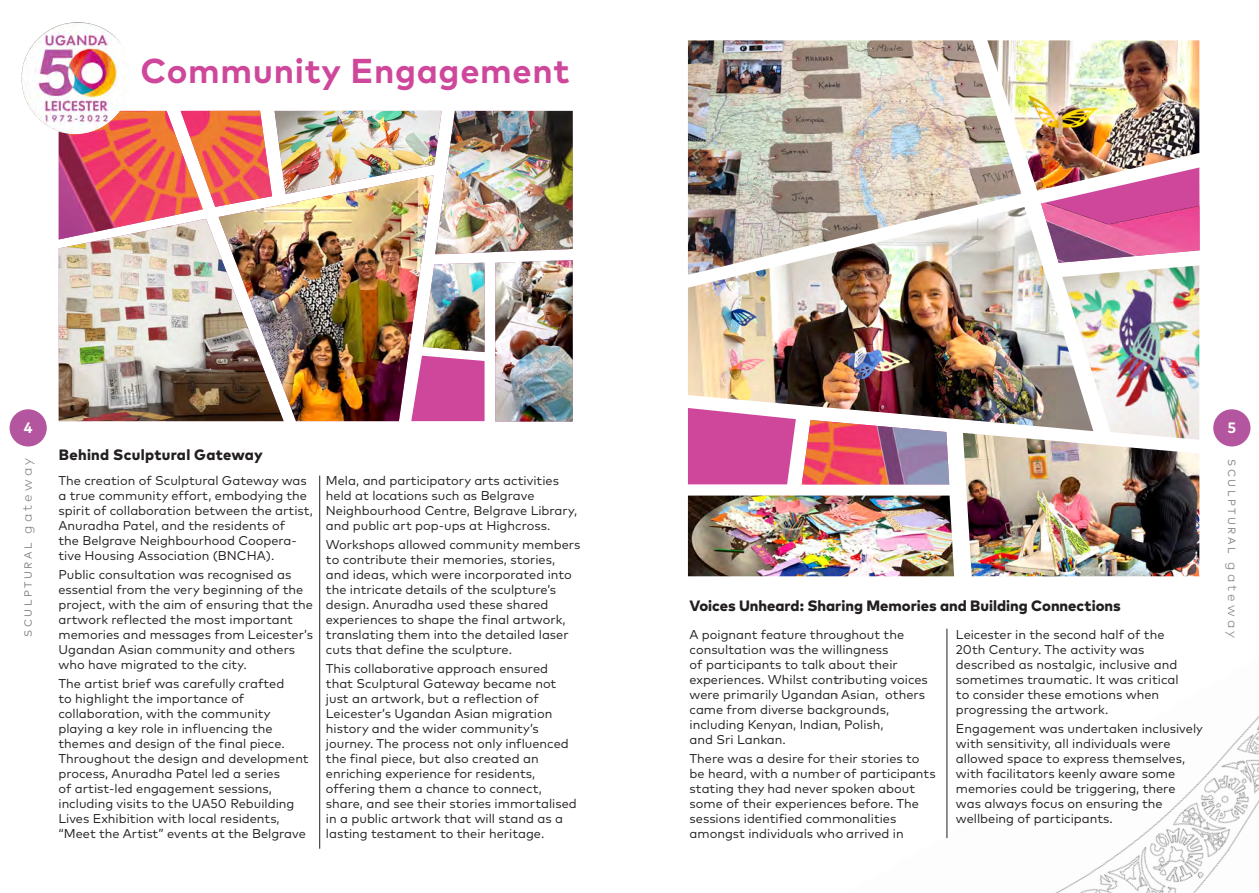
<style>
.page{position:relative;width:1259px;height:893px;background:#fff}
.page>*{position:absolute;margin:0;border:0;box-sizing:border-box;transform-origin:0 0}
.t1{font:700 34.5px "Mark Pro";letter-spacing:.02em;color:#cf479b}
.t2{font:800 15px "Mark Pro";color:#231f20}
.t3{font:800 15px "Mark Pro";letter-spacing:.02em;color:#231f20}
.t4{font:700 15px "Mark Pro";color:#fff}
.t5{font:12.75px/15px "Mark Pro";color:#231f20}
.t6{font:10.5px "Mark Pro";letter-spacing:.235em;color:#808285}
.t7{font:10.5px "Mark Pro";letter-spacing:.235em;color:#828487}
.s1{font-weight:300;font-size:13.5px}
</style>
<div class="page">
<div style="left:10px;top:409px;width:37px;height:37px;background:#b4569f;border-radius:50%"></div>
<div style="left:1213px;top:409px;width:37px;height:37px;background:#b4569f;border-radius:50%"></div>
<img style="left:495px;top:261px;width:78px;height:160px">
<img style="left:59px;top:254px;width:159px;height:167px">
<img style="left:218px;top:254px;width:205px;height:167px">
<svg style="left:411px;top:263px;width:73px;height:158px"></svg>
<img style="left:423px;top:263px;width:61px;height:89px">
<img style="left:59px;top:111px;width:376px;height:143px">
<img style="left:435px;top:111px;width:138px;height:143px">
<img style="left:21px;top:22px;width:110px;height:112px">
<hr style="left:319px;top:476px;width:1px;height:373px;background:#231f20">
<img style="left:688px;top:40px;width:332px;height:167px">
<img style="left:987px;top:40px;width:212px;height:151px">
<img style="left:1041px;top:167px;width:158px;height:93px">
<img style="left:1092px;top:265px;width:107px;height:168px">
<img style="left:688px;top:207px;width:405px;height:224px">
<svg style="left:688px;top:408px;width:261px;height:76px"></svg>
<img style="left:801px;top:420px;width:148px;height:64px">
<img style="left:963px;top:433px;width:236px;height:143px">
<img style="left:688px;top:496px;width:266px;height:80px">
<img style="left:946px;top:628px;width:313px;height:265px">
<p class="t1" style="left:140px;top:44px;width:431px">Community Engagement</p>
<p class="t4" style="left:24px;top:417px;width:10px">4</p>
<p class="t4" style="left:1227px;top:417px;width:10px">5</p>
<p class="t3" style="left:59px;top:443px;width:205px">Behind Sculptural Gateway</p>
<p class="t6" style="left:20px;top:637px;width:180px;rotate:-90deg">SCULPTURAL <span class="s1">gateway</span></p>
<p class="t7" style="left:1239px;top:459px;width:180px;rotate:90deg">SCULPTURAL <span class="s1">gateway</span></p>
<p class="t5" style="left:58px;top:472px;width:256px">The creation of Sculptural Gateway was a true community effort, embodying the spirit of collaboration between the artist, Anuradha Patel, and the residents of<br>the Belgrave Neighbourhood Coopera&shy;tive Housing Association (BNCHA).</p>
<p class="t5" style="left:58px;top:566px;width:256px">Public consultation was recognised as essential from the very beginning of the project, with the aim of ensuring that the artwork reflected the most important memories and messages from Leicester’s Ugandan Asian community and others who have migrated to the city.</p>
<p class="t5" style="left:58px;top:675px;width:252px">The artist brief was carefully crafted<br>to highlight the importance of collaboration, with the community playing a key role in influencing the themes and design of the final piece.<br>Throughout the design and development process, Anuradha Patel led a series<br>of artist-led engagement sessions, including visits to the UA50 Rebuilding Lives Exhibition with local residents, “Meet the Artist” events at the Belgrave</p>
<p class="t5" style="left:326px;top:472px;width:253px">Mela, and participatory arts activities held at locations such as Belgrave Neighbourhood Centre, Belgrave Library, and public art pop-ups at Highcross.</p>
<p class="t5" style="left:326px;top:536px;width:256px">Workshops allowed community members to contribute their memories, stories, and ideas, which were incorporated into the intricate details of the sculpture’s design. Anuradha used these shared experiences to shape the final artwork, translating them into the detailed laser cuts that define the sculpture.</p>
<p class="t5" style="left:326px;top:660px;width:252px">This collaborative approach ensured that Sculptural Gateway became not just an artwork, but a reflection of Leicester’s Ugandan Asian migration history and the wider community’s journey. The process not only influenced the final piece, but also created an enriching experience for residents, offering them a chance to connect, share, and see their stories immortalised in a public artwork that will stand as a lasting testament to their heritage.</p>
<p class="t2" style="left:689px;top:595px;width:433px">Voices Unheard: Sharing Memories and Building Connections</p>
<p class="t5" style="left:956px;top:626px;width:224px">Leicester in the second half of the 20th Century. The activity was described as nostalgic, inclusive and sometimes traumatic. It was critical to consider these emotions when progressing the artwork.</p>
<p class="t5" style="left:956px;top:720px;width:248px">Engagement was undertaken inclusively with sensitivity, all individuals were allowed space to express themselves, with facilitators keenly aware some memories could be triggering, there was always focus on ensuring the wellbeing of participants.</p>
<p class="t5" style="left:689px;top:626px;width:240px">A poignant feature throughout the consultation was the willingness<br>of participants to talk about their experiences. Whilst contributing voices were primarily Ugandan Asian, others came from diverse backgrounds, including Kenyan, Indian, Polish,<br>and Sri Lankan.</p>
<p class="t5" style="left:689px;top:750px;width:247px">There was a desire for their stories to be heard, with a number of participants stating they had never spoken about some of their experiences before. The sessions identified commonalities amongst individuals who arrived in</p>
</div>
